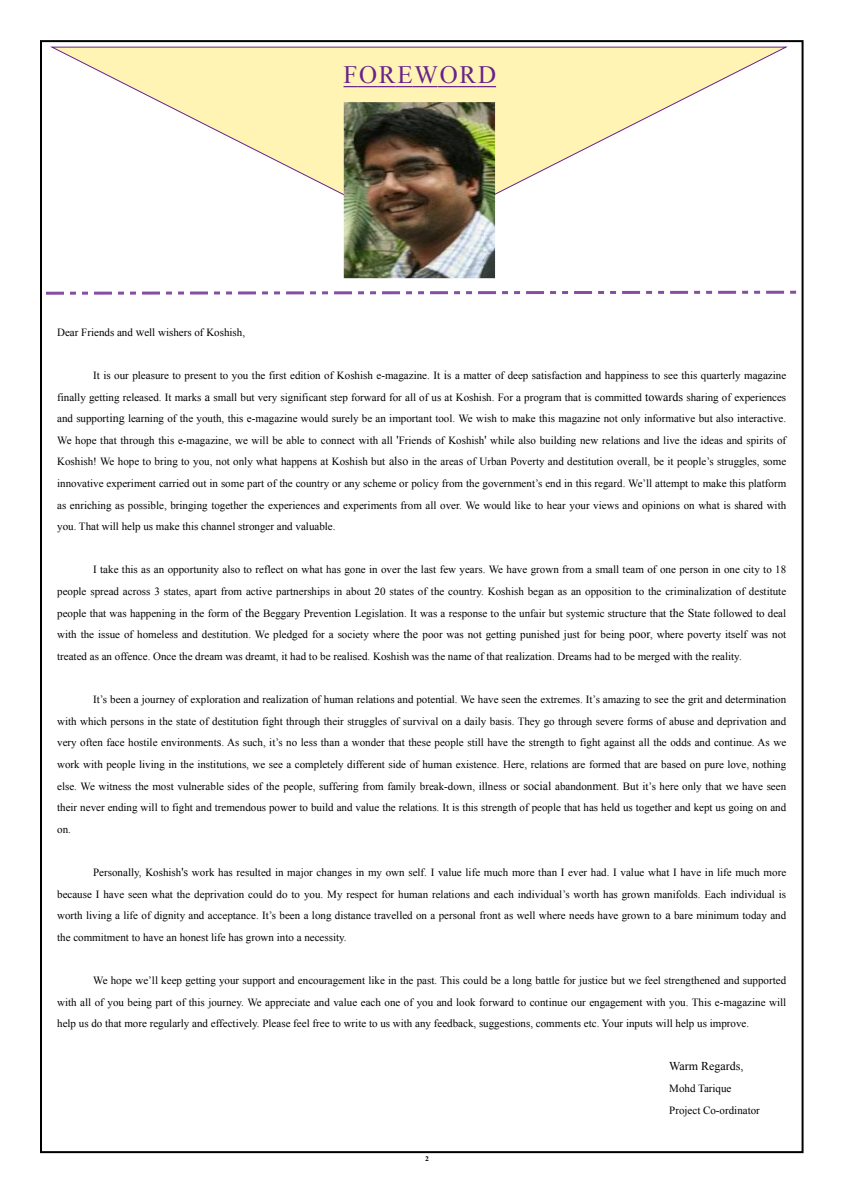
<style>
.page{position:relative;width:842px;height:1191px;background:#fff}
.page>*{position:absolute;margin:0;border:0;box-sizing:border-box;transform-origin:0 0}
.t1{font:25px "Times New Roman";letter-spacing:.07em;color:#68228b}
.t2{font:12px "Times New Roman";color:#000}
.t3{font:11px/21.6px "Times New Roman";color:#000;text-align:justify}
.t4{font:700 7px "Times New Roman";color:#000;scale:1.11 1}
.s1{font-size:12px}
</style>
<div class="page">
<svg style="left:51px;top:46px;width:736px;height:188px"></svg>
<svg style="left:46px;top:290px;width:751px;height:5px"></svg>
<img style="left:344px;top:102px;width:151px;height:176px">
<h1 class="t1" style="left:343px;top:61px;width:154px">FOREWORD</h1>
<p class="t3" style="left:57px;top:321px;width:189px">Dear Friends and <span class="s1">w</span>ell wishers of Koshish,</p>
<p class="t3" style="left:57px;top:364px;width:730px;text-indent:36px">It is our pleasure to present to you the first edition of Koshish e-magazine. It <span class="s1">i</span>s a matter of deep satisfaction and happiness to see this quarterly magazine finally getting released. It marks <span class="s1">a</span> small but very significant step forward for all of us at Koshish. For a program that is committed <span class="s1">towards</span> sharing of experiences and support<span class="s1">ing</span> learning of the youth, this e-magazine would surely be an important tool. We wish to make this magazine not only informative but also interactive.<br>We hope that through this e-magazine, we will be able to connect with all <span class="s1">'</span>Friends of Koshish<span class="s1">'</span> while also building new relations and live the ideas and spirits of Koshish! We hope to bring to you, not only what happens at Koshish but <span class="s1">also</span> in the area<span class="s1">s</span> of Urban Poverty and destitution overall, be it people’s struggles, some innovative experiment carried out in some part of the country or any scheme or policy from the government’s end in this regard. We’ll attempt to make this platform as enriching as possible, bringing together the experiences and experiments from all over. We would like to hear your views and opinions on what is shared with you. That will help us make this channel stronger and valuable.</p>
<p class="t3" style="left:57px;top:559px;width:730px;text-indent:36px">I take this as an opportunity also to reflect on what has gone in over the last few years. We have grown from a small team of one person in one city to 18 people spread across 3 states, apart from active partnerships in about 20 states of the country. Koshish began as an opposition to the criminalization of destitute people that was happening in the form of <span class="s1">the</span> Beggary Prevention Legislation. It was a response to the unfair but systemic structure that <span class="s1">the S</span>tate followed to deal with the issue of homeless and destitution. We pledged for a society where <span class="s1">the</span> poor was not getting punished just for being p<span class="s1">oor</span>, where poverty itself was not treated as an offence. Once the dream was dreamt, it had to be realised. Koshish was the name of that realization. Dreams had to be merged with the reality.</p>
<p class="t3" style="left:57px;top:688px;width:730px;text-indent:36px">It’s been a journey of exploration and realization of human relations and potential. We have seen the extremes. It’s amazing to see the grit and determination with which persons in the state of destitution fight through their struggles of survival on a daily basis. They go through severe form<span class="s1">s</span> of abuse and deprivation and very often face hostile environment<span class="s1">s</span>. As such, it’s no less than a wonder that these people still have the strength to fight against all the odds and continue. As we work with people living in the institutions, we see a completely different side of human existence. Here, relations are formed that are based on pure love, nothing else. We witness the most vulnerable sides of the people, suffering from family break-down, illness or <span class="s1">social</span> abandon<span class="s1">ment</span>. But it’s here only that we have seen their never ending will to fight and tremendous power to build and value the relations. It is this strength of people that has held us together and kept us going on and on.</p>
<p class="t3" style="left:57px;top:861px;width:730px;text-indent:36px">Personally, Koshish<span class="s1">'s</span> work has resulted in major changes in my own self. I value life much more than I ever had. I value what I have in life much more because I have seen what the deprivation could do to you. My respect for human relations and each individual’s worth has grown manifolds. Each individual is worth living a life of dignity and acceptance. It’s been a long distance travelled on a personal front as well where needs have grown to <span class="s1">a</span> bare minimum today and the commitment to have an honest life has grown into a necessity.</p>
<p class="t3" style="left:57px;top:969px;width:730px;text-indent:36px">We hope we’ll keep getting your support and encouragement like in the past. This could be a long battle for justice but we feel strengthened and supported with all of you being part of this journey. We appreciate and value each one of you and look forward to continue our engagement with you. This e-magazine will help us do that more regularly and effectively. Please feel free to write to us with any feedback, suggestions, comments etc. Your inputs will help us improve.</p>
<p class="t2" style="left:669px;top:1059px;width:76px">Warm Regards,</p>
<p class="t3" style="left:669px;top:1077px;width:92px">Mohd Tarique<br>Project Co-ordinator</p>
<p class="t4" style="left:425px;top:1154px;width:5px">2</p>
</div>
